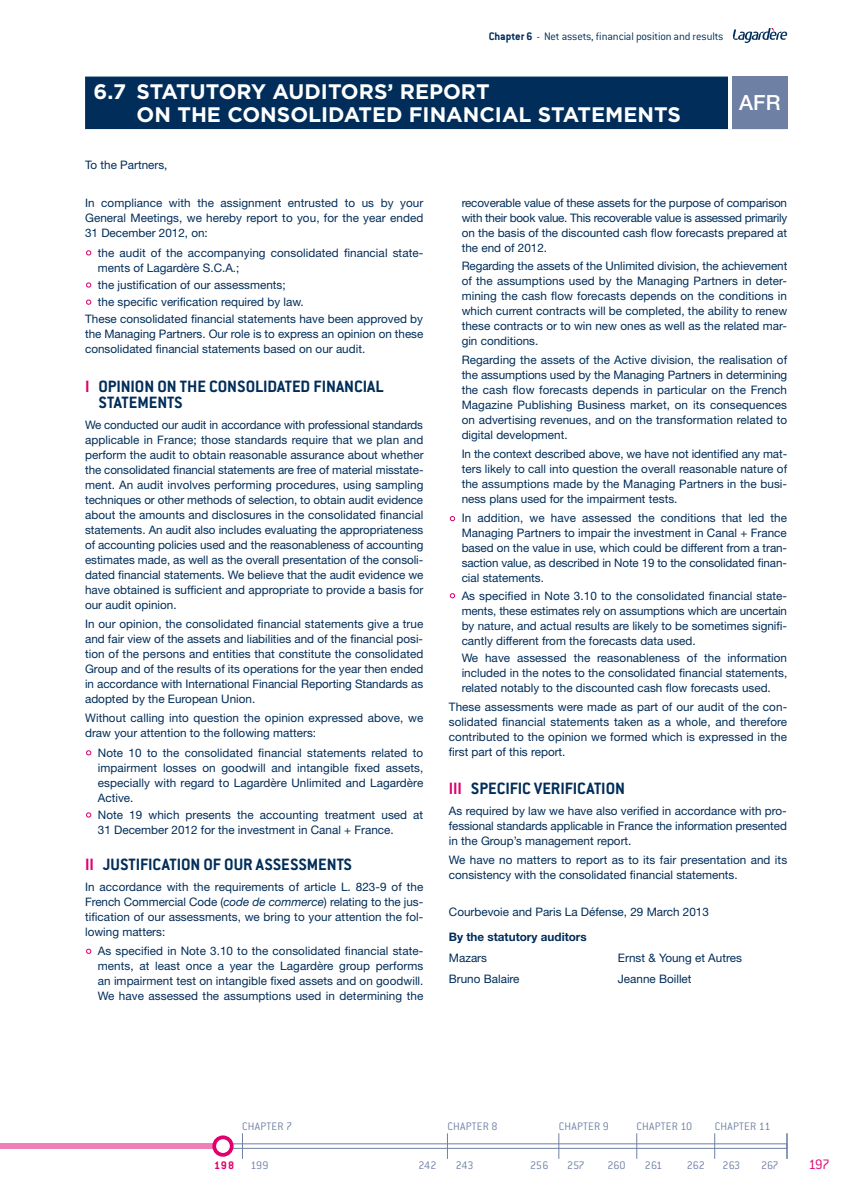
<style>
.page{position:relative;width:851px;height:1191px;background:#fff}
.page>*{position:absolute;margin:0;border:0;box-sizing:border-box;transform-origin:0 0}
.t1{font:700 21px/22.5px "Gotham HTF";color:#fff}
.t2{font:500 21px "Helvetica Neue LT Std";color:#fff}
.t3{font:700 18px "Conduit ITC Std";letter-spacing:-.01em;color:#002d59}
.t4{font:300 15px "Conduit ITC Std";color:#df006e}
.t5{font:300 12px "Conduit ITC Std";letter-spacing:.02em;color:#6f80a5}
.t6{font:300 12px "Conduit ITC Std";letter-spacing:-.015em;color:#002d59}
.t7{font:700 12px "Conduit ITC Std";color:#df006e}
.t8{font:11.7px/15px "Helvetica Neue LT Std";color:#002d59;text-align:justify}
.t9{font:700 11.7px "Helvetica Neue LT Std";color:#002d59}
.s1{font-weight:700}
.s2{color:#df006e}
.s3{font-style:italic}
</style>
<div class="page">
<svg style="left:732px;top:28px;width:55px;height:15px"></svg>
<div style="left:85px;top:77px;width:702px;height:52px;background:#002d59"></div>
<svg style="left:86px;top:250px;width:5px;height:5px"></svg>
<svg style="left:86px;top:282px;width:5px;height:5px"></svg>
<svg style="left:86px;top:300px;width:5px;height:5px"></svg>
<svg style="left:86px;top:750px;width:5px;height:5px"></svg>
<svg style="left:86px;top:812px;width:5px;height:5px"></svg>
<svg style="left:86px;top:948px;width:5px;height:5px"></svg>
<svg style="left:450px;top:516px;width:5px;height:5px"></svg>
<svg style="left:450px;top:593px;width:5px;height:5px"></svg>
<div style="left:732px;top:77px;width:55px;height:52px;background:#6f80a5"></div>
<hr style="left:728px;top:77px;width:4px;height:52px;background:#fff">
<svg style="left:0;top:1133px;width:787px;height:25px"></svg>
<div style="left:214px;top:1137px;width:18px;height:17px;background:#fff;border-radius:50%"></div>
<div style="left:212px;top:1135px;width:21px;height:21px;border:4px solid #df006e;border-radius:50%"></div>
<p class="t6" style="left:488px;top:29px;width:236px"><span class="s1">CHAPTER 6</span> - Net assets, financial position and results</p>
<h1 class="t1" style="left:137px;top:80px;width:544px;text-indent:-43px">6.7 STATUTORY AUDITORS’ REPORT<br>ON THE CONSOLIDATED FINANCIAL STATEMENTS</h1>
<p class="t8" style="left:85px;top:157px;width:84px">To the Partners,</p>
<p class="t8" style="left:85px;top:195px;width:340px">In compliance with the assignment entrusted to us by your General Meetings, we hereby report to you, for the year ended 31 December 2012, on:</p>
<p class="t8" style="left:98px;top:245px;width:327px">the audit of the accompanying consolidated financial state&shy;ments of Lagardère S.C.A.;</p>
<p class="t8" style="left:98px;top:277px;width:189px">the justification of our assessments;</p>
<p class="t8" style="left:98px;top:294px;width:207px">the specific verification required by law.</p>
<p class="t8" style="left:85px;top:311px;width:339px">These consolidated financial statements have been approved by</p>
<p class="t8" style="left:85px;top:326px;width:339px">the Managing Partners. Our role is to express an opinion on these consolidated financial statements based on our audit.</p>
<h2 class="t3" style="left:85px;top:375px;width:32px"><span class="s2">I</span> OPINION</h2>
<h2 class="t3" style="left:157px;top:375px;width:61px">ONTHE CONSOLIDATED</h2>
<h2 class="t3" style="left:313px;top:375px;width:9px">FINANCIAL</h2>
<h2 class="t3" style="left:99px;top:391px;width:10px">STATEMENTS</h2>
<p class="t8" style="left:85px;top:417px;width:340px">We conducted our audit in accordance with professional standards applicable in France; those standards require that we plan and perform the audit to obtain reasonable assurance about whether the consolidated financial statements are free of material misstate&shy;ment. An audit involves performing procedures, using sampling techniques or other methods of selection, to obtain audit evidence about the amounts and disclosures in the consolidated financial statements. An audit also includes evaluating the appropriateness of accounting policies used and the reasonableness of accounting estimates made, as well as the overall presentation of the consoli&shy;dated financial statements. We believe that the audit evidence we have obtained is sufficient and appropriate to provide a basis for our audit opinion.</p>
<p class="t8" style="left:85px;top:616px;width:340px">In our opinion, the consolidated financial statements give a true and fair view of the assets and liabilities and of the financial posi&shy;tion of the persons and entities that constitute the consolidated Group and of the results of its operations for the year then ended in accordance with International Financial Reporting Standards as adopted by the European Union.</p>
<p class="t8" style="left:85px;top:710px;width:339px">Without calling into question the opinion expressed above, we draw your attention to the following matters:</p>
<p class="t8" style="left:98px;top:744px;width:327px">Note 10 to the consolidated financial statements related to impairment losses on goodwill and intangible fixed assets, especially with regard to Lagardère Unlimited and Lagardère Active.</p>
<p class="t8" style="left:98px;top:807px;width:327px">Note 19 which presents the accounting treatment used at<br>31 December 2012 for the investment in Canal + France.</p>
<h2 class="t3" style="left:85px;top:853px;width:34px"><span class="s2">II</span> JUSTIFICATION</h2>
<h2 class="t3" style="left:203px;top:853px;width:31px">OF OUR</h2>
<h2 class="t3" style="left:256px;top:853px;width:10px">ASSESSMENTS</h2>
<p class="t8" style="left:85px;top:879px;width:340px">In accordance with the requirements of article L. 823-9 of the French Commercial Code (<span class="s3">code de commerce</span>) relating to the jus&shy;tification of our assessments, we bring to your attention the fol&shy;lowing matters:</p>
<p class="t8" style="left:98px;top:943px;width:327px">As specified in Note 3.10 to the consolidated financial state&shy;ments, at least once a year the Lagardère group performs an impairment test on intangible fixed assets and on goodwill.<br>We have assessed the assumptions used in determining the</p>
<h1 class="t2" style="left:739px;top:90px;width:15px">AFR</h1>
<p class="t8" style="left:461px;top:195px;width:327px">recoverable value of these assets for the purpose of comparison with their book value. This recoverable value is assessed primarily on the basis of the discounted cash flow forecasts prepared at the end of 2012.</p>
<p class="t8" style="left:461px;top:258px;width:327px">Regarding the assets of the Unlimited division, the achievement of the assumptions used by the Managing Partners in deter&shy;mining the cash flow forecasts depends on the conditions in which current contracts will be completed, the ability to renew these contracts or to win new ones as well as the related mar&shy;gin conditions.</p>
<p class="t8" style="left:461px;top:352px;width:327px">Regarding the assets of the Active division, the realisation of the assumptions used by the Managing Partners in determining the cash flow forecasts depends in particular on the French Magazine Publishing Business market, on its consequences on advertising revenues, and on the transformation related to digital development.</p>
<p class="t8" style="left:461px;top:446px;width:327px">In the context described above, we have not identified any mat&shy;ters likely to call into question the overall reasonable nature of the assumptions made by the Managing Partners in the busi&shy;ness plans used for the impairment tests.</p>
<p class="t8" style="left:461px;top:510px;width:327px">In addition, we have assessed the conditions that led the Managing Partners to impair the investment in Canal + France based on the value in use, which could be different from a tran&shy;saction value, as described in Note 19 to the consolidated finan&shy;cial statements.</p>
<p class="t8" style="left:461px;top:587px;width:327px">As specified in Note 3.10 to the consolidated financial state&shy;ments, these estimates rely on assumptions which are uncertain by nature, and actual results are likely to be sometimes signifi&shy;cantly different from the forecasts data used.</p>
<p class="t8" style="left:461px;top:650px;width:327px">We have assessed the reasonableness of the information included in the notes to the consolidated financial statements, related notably to the discounted cash flow forecasts used.</p>
<p class="t8" style="left:449px;top:699px;width:340px">These assessments were made as part of our audit of the con&shy;solidated financial statements taken as a whole, and therefore contributed to the opinion we formed which is expressed in the first part of this report.</p>
<h2 class="t3" style="left:449px;top:778px;width:39px"><span class="s2">III</span> SPECIFIC</h2>
<h2 class="t3" style="left:534px;top:778px;width:9px">VERIFICATION</h2>
<p class="t8" style="left:449px;top:803px;width:339px">As required by law we have also verified in accordance with pro&shy;fessional standards applicable in France the information presented in the Group’s management report.</p>
<p class="t8" style="left:449px;top:852px;width:340px">We have no matters to report as to its fair presentation and its consistency with the consolidated financial statements.</p>
<p class="t8" style="left:449px;top:903px;width:261px">Courbevoie and Paris La Défense, 29 March 2013</p>
<p class="t9" style="left:449px;top:929px;width:139px">By the statutory auditors</p>
<p class="t8" style="left:449px;top:950px;width:40px">Mazars</p>
<p class="t8" style="left:617px;top:950px;width:125px">Ernst &amp; Young et Autres</p>
<p class="t8" style="left:449px;top:971px;width:72px">Bruno Balaire</p>
<p class="t8" style="left:617px;top:971px;width:75px">Jeanne Boillet</p>
<p class="t5" style="left:242px;top:1119px;width:52px">Chapter 7</p>
<p class="t5" style="left:447px;top:1119px;width:52px">Chapter 8</p>
<p class="t5" style="left:558px;top:1119px;width:52px">Chapter 9</p>
<p class="t5" style="left:636px;top:1119px;width:57px">Chapter 10</p>
<p class="t5" style="left:714px;top:1119px;width:57px">Chapter 11</p>
<p class="t7" style="left:214px;top:1157px;width:22px">198</p>
<p class="t5" style="left:250px;top:1157px;width:19px">199</p>
<p class="t5" style="left:418px;top:1157px;width:20px">242</p>
<p class="t5" style="left:456px;top:1157px;width:19px">243</p>
<p class="t5" style="left:530px;top:1157px;width:20px">256</p>
<p class="t5" style="left:567px;top:1157px;width:19px">257</p>
<p class="t5" style="left:607px;top:1157px;width:20px">260</p>
<p class="t5" style="left:645px;top:1157px;width:19px">261</p>
<p class="t5" style="left:686px;top:1157px;width:19px">262</p>
<p class="t5" style="left:722px;top:1157px;width:19px">263</p>
<p class="t5" style="left:761px;top:1157px;width:19px">267</p>
<p class="t4" style="left:808px;top:1155px;width:23px">197</p>
</div>
